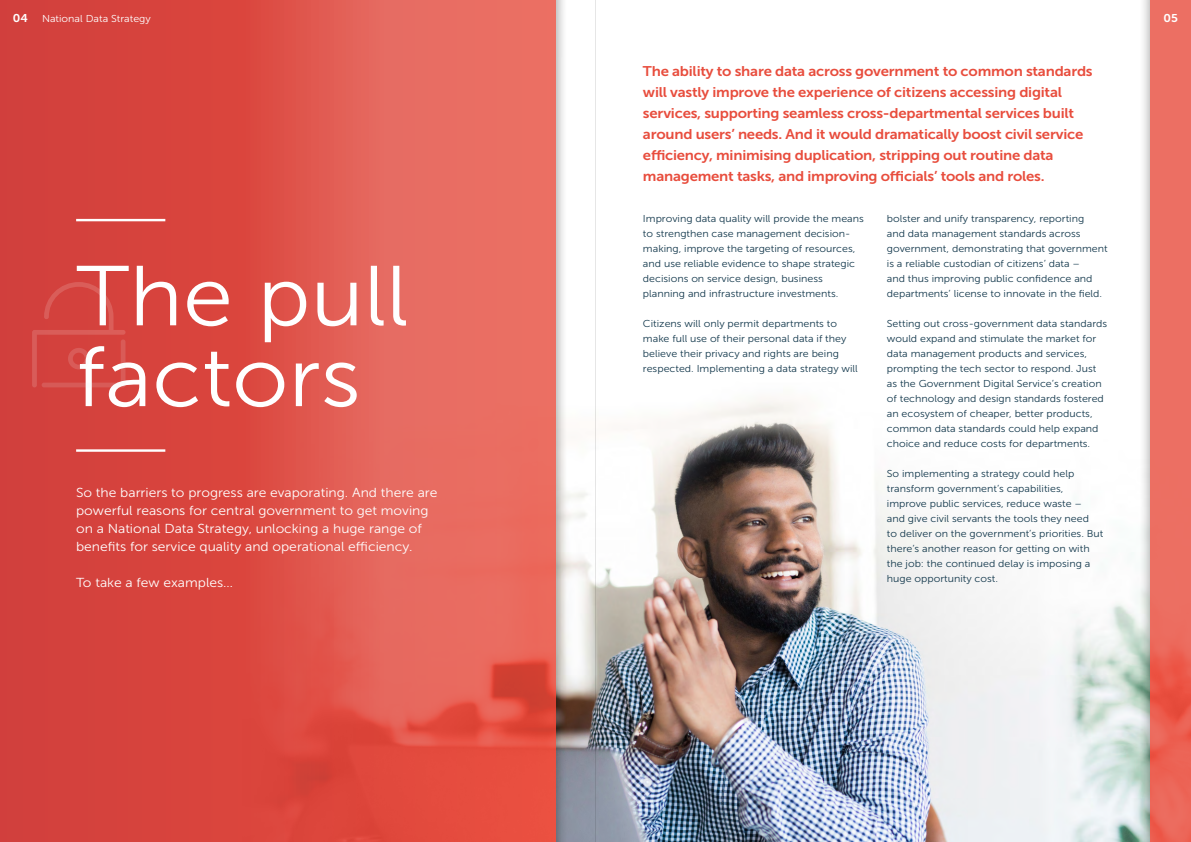
<style>
.page{position:relative;width:1191px;height:842px;background:#fff}
.page>*{position:absolute;margin:0;border:0;box-sizing:border-box;transform-origin:0 0}
.t1{font:84.7px/80.8px "Museo Sans 300";color:#fff;scale:1.07 1}
.t2{font:14px/21px "Museo Sans 700";letter-spacing:-.015em;color:#e84d3d;scale:1.07 1}
.t3{font:13px/18px "Museo Sans 300";color:#fff;scale:1.07 1}
.t4{font:11.3px "Museo Sans 700";color:#fff;scale:1.07 1}
.t5{font:10px/15px "Museo Sans 300";color:#14394d;scale:1.07 1}
.t6{font:10px "Museo Sans 300";color:#fff;scale:1.07 1}
</style>
<div class="page">
<img style="left:567px;top:398px;width:571px;height:444px">
<div style="left:0;top:0;width:567px;height:842px;background:#000;opacity:.3"></div>
<svg style="left:0;top:0;width:555px;height:842px;background:#de524a"></svg>
<div style="left:1138px;top:0;width:53px;height:842px;background:#000;opacity:.3"></div>
<svg style="left:1150px;top:0;width:41px;height:842px;background:#eb6b5e"></svg>
<hr style="left:76px;top:449px;width:89px;height:3px;background:#fff">
<hr style="left:76px;top:219px;width:89px;height:2px;background:#fff">
<svg style="left:32px;top:282px;width:94px;height:105px;background:#d44642"></svg>
<hr style="left:595px;top:0;width:1px;height:842px;background:#000">
<p class="t4" style="left:13px;top:12px;width:16px">04</p>
<p class="t6" style="left:42px;top:13px;width:103px">National Data Strategy</p>
<p class="t4" style="left:1163px;top:12px;width:15px">05</p>
<h1 class="t1" style="left:76px;top:256px;width:312px">The pull factors</h1>
<h3 class="t3" style="left:76px;top:483px;width:339px">So the barriers to progress are evaporating. And there are powerful reasons for central government to get moving on a National Data Strategy, unlocking a huge range of benefits for service quality and operational efficiency.</h3>
<h3 class="t3" style="left:76px;top:573px;width:148px">To take a few examples…</h3>
<p class="t2" style="left:643px;top:60px;width:422px">The ability to share data across government to common standards will vastly improve the experience of citizens accessing digital services, supporting seamless cross-departmental services built around users’ needs. And it would dramatically boost civil service efficiency, minimising duplication, stripping out routine data management tasks, and improving officials’ tools and roles.</p>
<p class="t5" style="left:643px;top:211px;width:208px">Improving data quality will provide the means to strengthen case management decision&shy;making, improve the targeting of resources, and use reliable evidence to shape strategic decisions on service design, business planning and infrastructure investments.</p>
<p class="t5" style="left:643px;top:316px;width:202px">Citizens will only permit departments to make full use of their personal data if they believe their privacy and rights are being respected. Implementing a data strategy will</p>
<p class="t5" style="left:887px;top:211px;width:208px">bolster and unify transparency, reporting<br>and data management standards across government, demonstrating that government is a reliable custodian of citizens’ data –<br>and thus improving public confidence and departments’ license to innovate in the field.</p>
<p class="t5" style="left:887px;top:316px;width:207px">Setting out cross-government data standards would expand and stimulate the market for data management products and services, prompting the tech sector to respond. Just as the Government Digital Service’s creation of technology and design standards fostered an ecosystem of cheaper, better products, common data standards could help expand choice and reduce costs for departments.</p>
<p class="t5" style="left:887px;top:466px;width:204px">So implementing a strategy could help transform government’s capabilities, improve public services, reduce waste –<br>and give civil servants the tools they need<br>to deliver on the government’s priorities. But there’s another reason for getting on with the job: the continued delay is imposing a huge opportunity cost.</p>
</div>
